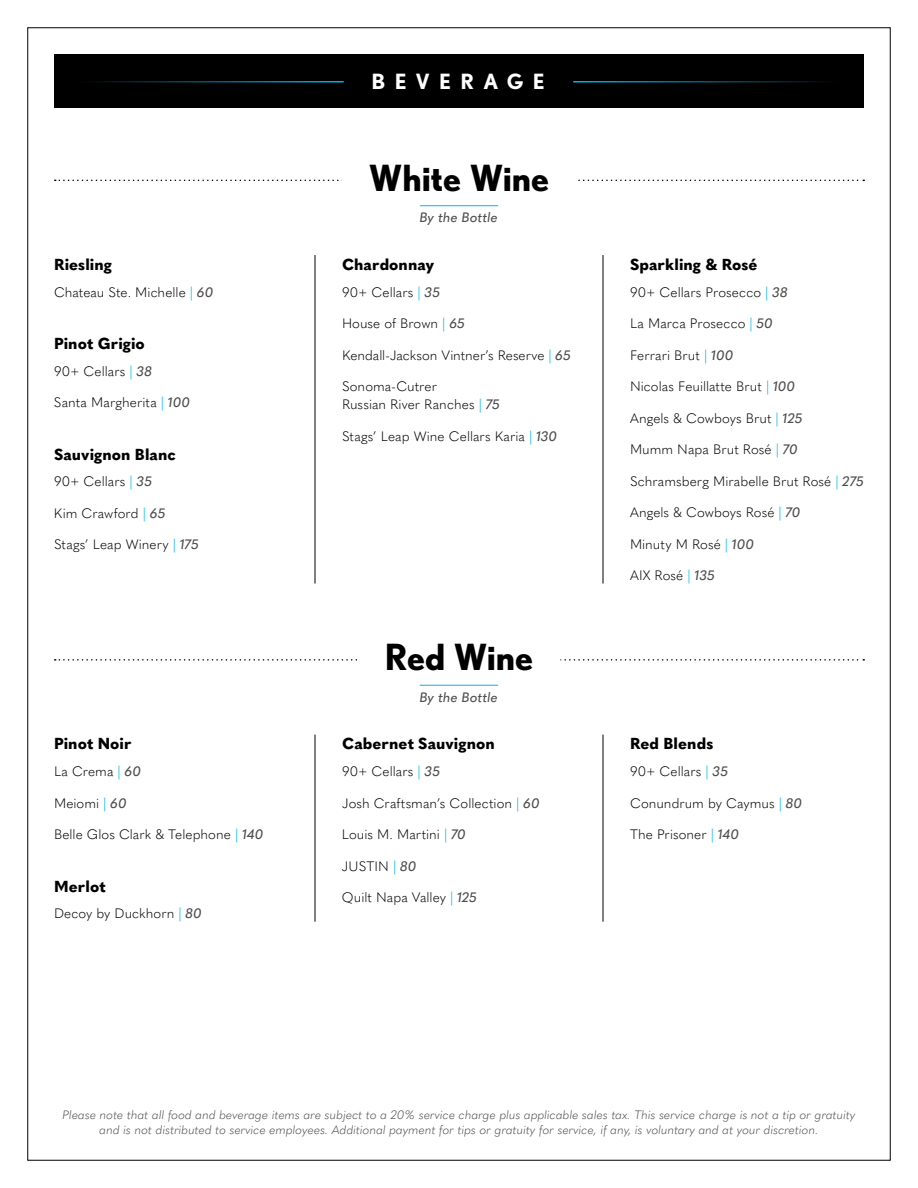
<style>
.page{position:relative;width:918px;height:1188px;background:#fff}
.page>*{position:absolute;margin:0;border:0;box-sizing:border-box;transform-origin:0 0}
.t1{font:700 36px "Nobel";letter-spacing:-.005em;color:#000}
.t2{font:700 21px "Nobel";letter-spacing:.44em;color:#fff}
.t3{font:800 15.75px "Quasimoda";letter-spacing:.005em;color:#000}
.t4{font:300 13.5px/18px "Quasimoda";letter-spacing:.005em;color:#000}
.t5{font:italic 500 13.5px "Quasimoda";letter-spacing:.005em;color:#4d4d4d}
.t6{font:italic 300 12px/15px "Quasimoda";color:#4d4d4d;text-align:center}
.s1{color:#00b5ef}
.s2{font-weight:500;font-style:italic;color:#4d4d4d}
</style>
<div class="page">
<div style="left:54px;top:54px;width:810px;height:54px;background:#000"></div>
<hr style="left:76px;top:81px;width:268px;height:1px;background:#00b5ef">
<hr style="left:573px;top:81px;width:268px;height:1px;background:#00b5ef">
<svg style="left:55px;top:180px;width:809px;height:1px"></svg>
<div style="left:342px;top:157px;width:234px;height:45px;background:#fff"></div>
<hr style="left:420px;top:205px;width:78px;height:1px;background:#00b5ef">
<hr style="left:315px;top:255px;width:1px;height:329px;background:#000">
<hr style="left:603px;top:255px;width:1px;height:329px;background:#000">
<svg style="left:55px;top:659px;width:809px;height:2px"></svg>
<div style="left:358px;top:637px;width:202px;height:45px;background:#fff"></div>
<hr style="left:420px;top:685px;width:78px;height:1px;background:#00b5ef">
<hr style="left:315px;top:735px;width:1px;height:187px;background:#000">
<hr style="left:603px;top:735px;width:1px;height:187px;background:#000">
<h2 class="t2" style="left:372px;top:69px;width:175px">BEVERAGE</h2>
<p class="t3" style="left:54px;top:252px;width:60px">Riesling</p>
<p class="t4" style="left:54px;top:282px;width:161px">Chateau Ste. Michelle <span class="s1">|</span> <span class="s2">60</span></p>
<p class="t3" style="left:54px;top:331px;width:92px">Pinot Grigio</p>
<p class="t4" style="left:54px;top:361px;width:100px">90+ Cellars <span class="s1">|</span> <span class="s2">38</span></p>
<p class="t4" style="left:54px;top:393px;width:138px">Santa Margherita <span class="s1">|</span> <span class="s2">100</span></p>
<p class="t3" style="left:54px;top:442px;width:124px">Sauvignon Blanc</p>
<p class="t4" style="left:54px;top:472px;width:100px">90+ Cellars <span class="s1">|</span> <span class="s2">35</span></p>
<p class="t4" style="left:54px;top:503px;width:113px">Kim Crawford <span class="s1">|</span> <span class="s2">65</span></p>
<p class="t4" style="left:54px;top:535px;width:146px">Stags’ Leap Winery <span class="s1">|</span> <span class="s2">175</span></p>
<p class="t3" style="left:54px;top:732px;width:79px">Pinot Noir</p>
<p class="t4" style="left:54px;top:761px;width:89px">La Crema <span class="s1">|</span> <span class="s2">60</span></p>
<p class="t4" style="left:54px;top:793px;width:74px">Meiomi <span class="s1">|</span> <span class="s2">60</span></p>
<p class="t4" style="left:54px;top:824px;width:211px">Belle Glos Clark &amp; Telephone <span class="s1">|</span> <span class="s2">140</span></p>
<p class="t3" style="left:54px;top:874px;width:53px">Merlot</p>
<p class="t4" style="left:54px;top:904px;width:149px">Decoy by Duckhorn <span class="s1">|</span> <span class="s2">80</span></p>
<h1 class="t1" style="left:369px;top:156px;width:182px">White Wine</h1>
<p class="t5" style="left:420px;top:207px;width:80px">By the Bottle</p>
<p class="t3" style="left:342px;top:252px;width:94px">Chardonnay</p>
<p class="t4" style="left:342px;top:282px;width:100px">90+ Cellars <span class="s1">|</span> <span class="s2">35</span></p>
<p class="t4" style="left:342px;top:313px;width:124px">House of Brown <span class="s1">|</span> <span class="s2">65</span></p>
<p class="t4" style="left:342px;top:345px;width:230px">Kendall-Jackson Vintner’s Reserve <span class="s1">|</span> <span class="s2">65</span></p>
<p class="t4" style="left:342px;top:376px;width:159px">Sonoma-Cutrer<br>Russian River Ranches <span class="s1">|</span> <span class="s2">75</span></p>
<p class="t4" style="left:342px;top:426px;width:217px">Stags’ Leap Wine Cellars Karia <span class="s1">|</span> <span class="s2">130</span></p>
<h1 class="t1" style="left:385px;top:636px;width:150px">Red Wine</h1>
<p class="t5" style="left:420px;top:687px;width:80px">By the Bottle</p>
<p class="t3" style="left:342px;top:732px;width:154px">Cabernet Sauvignon</p>
<p class="t4" style="left:342px;top:761px;width:100px">90+ Cellars <span class="s1">|</span> <span class="s2">35</span></p>
<p class="t4" style="left:342px;top:793px;width:199px">Josh Craftsman’s Collection <span class="s1">|</span> <span class="s2">60</span></p>
<p class="t4" style="left:342px;top:824px;width:126px">Louis M. Martini <span class="s1">|</span> <span class="s2">70</span></p>
<p class="t4" style="left:342px;top:856px;width:76px">JUSTIN <span class="s1">|</span> <span class="s2">80</span></p>
<p class="t4" style="left:342px;top:887px;width:136px">Quilt Napa Valley <span class="s1">|</span> <span class="s2">125</span></p>
<p class="t3" style="left:630px;top:252px;width:129px">Sparkling &amp; Rosé</p>
<p class="t4" style="left:630px;top:282px;width:159px">90+ Cellars Prosecco <span class="s1">|</span> <span class="s2">38</span></p>
<p class="t4" style="left:630px;top:313px;width:144px">La Marca Prosecco <span class="s1">|</span> <span class="s2">50</span></p>
<p class="t4" style="left:630px;top:345px;width:105px">Ferrari Brut <span class="s1">|</span> <span class="s2">100</span></p>
<p class="t4" style="left:630px;top:376px;width:167px">Nicolas Feuillatte Brut <span class="s1">|</span> <span class="s2">100</span></p>
<p class="t4" style="left:630px;top:408px;width:174px">Angels &amp; Cowboys Brut <span class="s1">|</span> <span class="s2">125</span></p>
<p class="t4" style="left:630px;top:439px;width:169px">Mumm Napa Brut Rosé <span class="s1">|</span> <span class="s2">70</span></p>
<p class="t4" style="left:630px;top:471px;width:235px">Schramsberg Mirabelle Brut Rosé <span class="s1">|</span> <span class="s2">275</span></p>
<p class="t4" style="left:630px;top:502px;width:172px">Angels &amp; Cowboys Rosé <span class="s1">|</span> <span class="s2">70</span></p>
<p class="t4" style="left:630px;top:534px;width:126px">Minuty M Rosé <span class="s1">|</span> <span class="s2">100</span></p>
<p class="t4" style="left:630px;top:565px;width:86px">AIX Rosé <span class="s1">|</span> <span class="s2">135</span></p>
<p class="t3" style="left:630px;top:732px;width:85px">Red Blends</p>
<p class="t4" style="left:630px;top:761px;width:100px">90+ Cellars <span class="s1">|</span> <span class="s2">35</span></p>
<p class="t4" style="left:630px;top:793px;width:174px">Conundrum by Caymus <span class="s1">|</span> <span class="s2">80</span></p>
<p class="t4" style="left:630px;top:824px;width:111px">The Prisoner <span class="s1">|</span> <span class="s2">140</span></p>
<p class="t6" style="left:62px;top:1106px;width:795px">Please note that all food and beverage items are subject to a 20% service charge plus applicable sales tax. This service charge is not a tip or gratuity and is not distributed to service employees. Additional payment for tips or gratuity for service, if any, is voluntary and at your discretion.</p>
</div>
